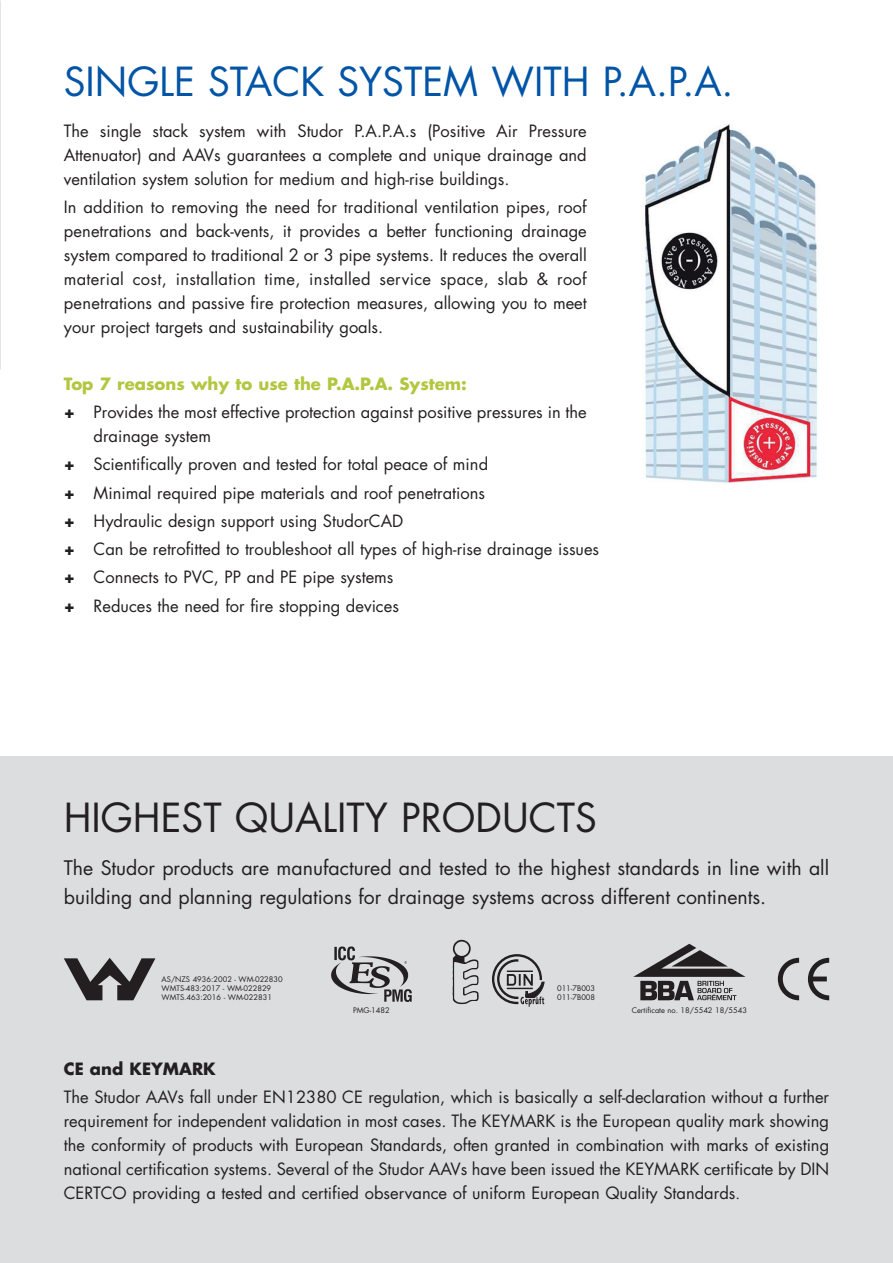
<style>
.page{position:relative;width:893px;height:1263px;background:#fff}
.page>*{position:absolute;margin:0;border:0;box-sizing:border-box;transform-origin:0 0}
.t1{font:39px "Futura Std";color:#0154a6}
.t2{font:39px "Futura Std";color:#231f20}
.t3{font:19.5px/28.5px "Futura Std";color:#231f20}
.t4{font:16.5px/24px "Futura Std";color:#231f20;text-align:justify}
.t5{font:700 16.5px "Futura Std";color:#231f20}
.t6{font:7.5px/9px "Futura Std";color:#231f20}
.s1{font-weight:700;color:#b3c63f}
.s2{font-weight:700}
.s3{font-size:15px}
</style>
<div class="page">
<div style="left:0;top:757px;width:893px;height:506px;background:#dcdddf"></div>
<img style="left:645px;top:124px;width:173px;height:359px">
<img style="left:0;top:0;width:1px;height:370px">
<svg style="left:64px;top:958px;width:91px;height:42px"></svg>
<svg style="left:453px;top:940px;width:26px;height:64px"></svg>
<svg style="left:492px;top:954px;width:52px;height:53px"></svg>
<svg style="left:633px;top:944px;width:112px;height:56px"></svg>
<svg style="left:778px;top:958px;width:51px;height:42px"></svg>
<svg style="left:331px;top:946px;width:81px;height:56px"></svg>
<h1 class="t1" style="left:64px;top:57px;width:671px">SINGLE STACK SYSTEM WITH P.A.P.A.</h1>
<p class="t4" style="left:64px;top:119px;width:525px">The single stack system with Studor P.A.P.A.s (Positive Air Pressure Attenuator) and AAVs guarantees a complete and unique drainage and ventilation system solution for medium and high-rise buildings.</p>
<p class="t4" style="left:64px;top:195px;width:525px">In addition to removing the need for traditional ventilation pipes, roof penetrations and back-vents, it provides a better functioning drainage system compared to traditional 2 or 3 pipe systems. It reduces the overall material cost, installation time, installed service space, slab &amp; roof penetrations and passive fire protection measures, allowing you to meet your project targets and sustainability goals.</p>
<p class="t4" style="left:64px;top:370px;width:525px;line-height:28.2px"><span class="s1">Top 7 reasons why to use the P.A.P.A. System:<br></span><span class="s2">+</span> Provides the most effective protection against positive pressures in the</p>
<p class="t4" style="left:64px;top:422px;width:537px;line-height:28.2px;text-align:left;text-indent:30px">drainage system<br><span class="s2">+</span> Scientifically proven and tested for total peace of mind<br><span class="s2">+</span> Minimal required pipe materials and roof penetrations<br><span class="s2">+</span> Hydraulic design support using StudorCAD<br><span class="s2">+</span> Can be retrofitted to troubleshoot all types of high-rise drainage issues <span class="s2">+</span> Connects to PVC, PP and PE pipe systems<br><span class="s2">+</span> Reduces the need for fire stopping devices</p>
<h1 class="t2" style="left:64px;top:792px;width:535px">HIGHEST QUALITY PRODUCTS</h1>
<p class="t3" style="left:64px;top:854px;width:767px">The Studor products are manufactured and tested to the highest standards in line with all building and planning regulations for drainage systems across different continents.</p>
<p class="t6" style="left:162px;top:975px;width:123px">AS/NZS 4936:2002 - WM-022830<br>WMTS-483:2017 - WM-022829<br>WMTS.463:2016 - WM-022831</p>
<p class="t6" style="left:557px;top:984px;width:40px">011-7B003<br>011-7B008</p>
<p class="t6" style="left:353px;top:1006px;width:38px">PMG-1482</p>
<p class="t6" style="left:632px;top:1006px;width:117px">Certificate no. 18/5542 18/5543</p>
<p class="t5" style="left:64px;top:1058px;width:154px">CE and KEYMARK</p>
<p class="t4" style="left:64px;top:1085px;width:767px">The Studor AAVs fall under EN12380 CE regulation, which is basically a self-declaration without a further requirement for independent validation in most cases. The KEYMARK is the European quality mark showing the conformity of products with European Standards, often granted in combination with marks of existing national certification systems. Several of the Studor AAVs have been issued the KEYMARK certificate by DIN CERTCO providing a tested and certified observance of uniform European Quality Standards<span class="s3">.</span></p>
</div>
